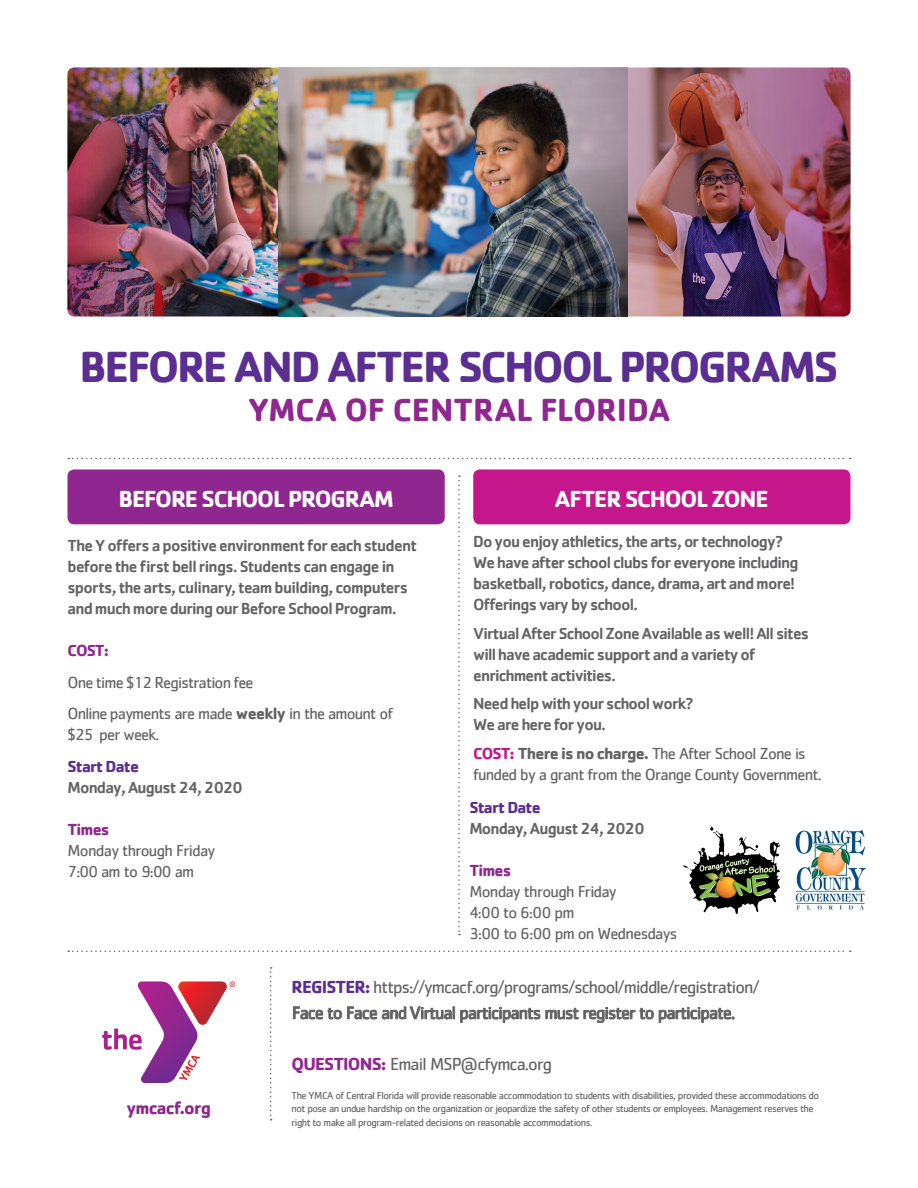
<style>
.page{position:relative;width:918px;height:1188px;background:#fff}
.page>*{position:absolute;margin:0;border:0;box-sizing:border-box;transform-origin:0 0}
.t1{font:700 45px "Cachet";letter-spacing:-.055em;color:#5b2e91}
.t2{font:700 33px "Cachet";color:#90268f}
.t3{font:700 24px "Cachet";letter-spacing:-.05em;color:#fff}
.t4{font:18px/25.5px "Cachet";letter-spacing:-.05em;color:#636366}
.t5{font:700 18px "Cachet";letter-spacing:-.045em;color:#90268f}
.t6{font:500 16.5px/21px "Cachet";letter-spacing:-.05em;color:#636366}
.t7{font:16.5px/21px "Cachet";letter-spacing:-.05em;color:#636366}
.t8{font:10.5px/13.5px "Cachet";letter-spacing:-.05em;color:#636366}
.s1{font-weight:700;color:#90268f}
.s2{font-weight:700}
.s3{font-weight:700;color:#5b2e91}
.s4{font-weight:700;color:#c5168c}
</style>
<div class="page">
<div style="left:68px;top:469px;width:377px;height:55px;background:#90268f;border-radius:7px"></div>
<div style="left:473px;top:469px;width:377px;height:55px;background:#c5168c;border-radius:7px"></div>
<svg style="left:458px;top:475px;width:2px;height:460px"></svg>
<svg style="left:68px;top:458px;width:783px;height:1px"></svg>
<svg style="left:68px;top:951px;width:783px;height:1px"></svg>
<svg style="left:270px;top:967px;width:2px;height:153px"></svg>
<img style="left:683px;top:828px;width:96px;height:85px">
<img style="left:795px;top:829px;width:71px;height:81px">
<svg style="left:102px;top:981px;width:133px;height:102px"></svg>
<img style="left:68px;top:68px;width:782px;height:248px;border-radius:7px">
<p class="t1" style="left:79px;top:338px;width:761px">BEFORE AND AFTER SCHOOL PROGRAMS</p>
<p class="t2" style="left:248px;top:389px;width:423px">YMCA OF CENTRAL FLORIDA</p>
<p class="t3" style="left:118px;top:483px;width:277px">BEFORE SCHOOL PROGRAM</p>
<p class="t3" style="left:555px;top:483px;width:215px">AFTER SCHOOL ZONE</p>
<p class="t6" style="left:68px;top:535px;width:351px">The Y offers a positive environment for each student before the first bell rings. Students can engage in sports, the arts, culinary, team building, computers and much more during our Before School Program.</p>
<p class="t7" style="left:68px;top:635px;width:327px;line-height:31.5px"><span class="s1">COST:<br></span>One time $12 Registration fee<br>Online payments are made <span class="s2">weekly</span> in the amount of</p>
<p class="t7" style="left:67px;top:719px;width:93px;line-height:31.5px">$25 per week.<br><span class="s3">Start Date</span></p>
<p class="t6" style="left:67px;top:776px;width:177px">Monday, August 24, 2020</p>
<p class="t7" style="left:67px;top:819px;width:149px"><span class="s1">Times<br></span>Monday through Friday<br>7:00 am to 9:00 am</p>
<p class="t6" style="left:473px;top:531px;width:327px">Do you enjoy athletics, the arts, or technology?<br>We have after school clubs for everyone including basketball, robotics, dance, drama, art and more!<br>Offerings vary by school.</p>
<p class="t6" style="left:473px;top:622px;width:337px">Virtual After School Zone Available as well! All sites will have academic support and a variety of enrichment activities.</p>
<p class="t6" style="left:473px;top:693px;width:222px">Need help with your school work?<br>We are here for you.</p>
<p class="t7" style="left:473px;top:742px;width:350px"><span class="s4">COST:</span> <span class="s2">There is no charge.</span> The After School Zone is funded by a grant from the Orange County Government.</p>
<p class="t6" style="left:469px;top:796px;width:177px"><span class="s3">Start Date<br></span>Monday, August 24, 2020</p>
<p class="t7" style="left:469px;top:859px;width:209px"><span class="s1">Times<br></span>Monday through Friday<br>4:00 to 6:00 pm<br>3:00 to 6:00 pm on Wednesdays</p>
<p class="t5" style="left:126px;top:1096px;width:86px">ymcacf.org</p>
<p class="t4" style="left:292px;top:974px;width:469px"><span class="s3">REGISTER:</span> https://ymcacf.org/programs/school/middle/registration/<br>Face to Face and Virtual participants must register to participate.</p>
<p class="t4" style="left:292px;top:1051px;width:262px"><span class="s1">QUESTIONS:</span> Email MSP@cfymca.org</p>
<p class="t8" style="left:292px;top:1088px;width:529px">The YMCA of Central Florida will provide reasonable accommodation to students with disabilities, provided these accommodations do not pose an undue hardship on the organization or jeopardize the safety of other students or employees. Management reserves the right to make all program-related decisions on reasonable accommodations.</p>
</div>
